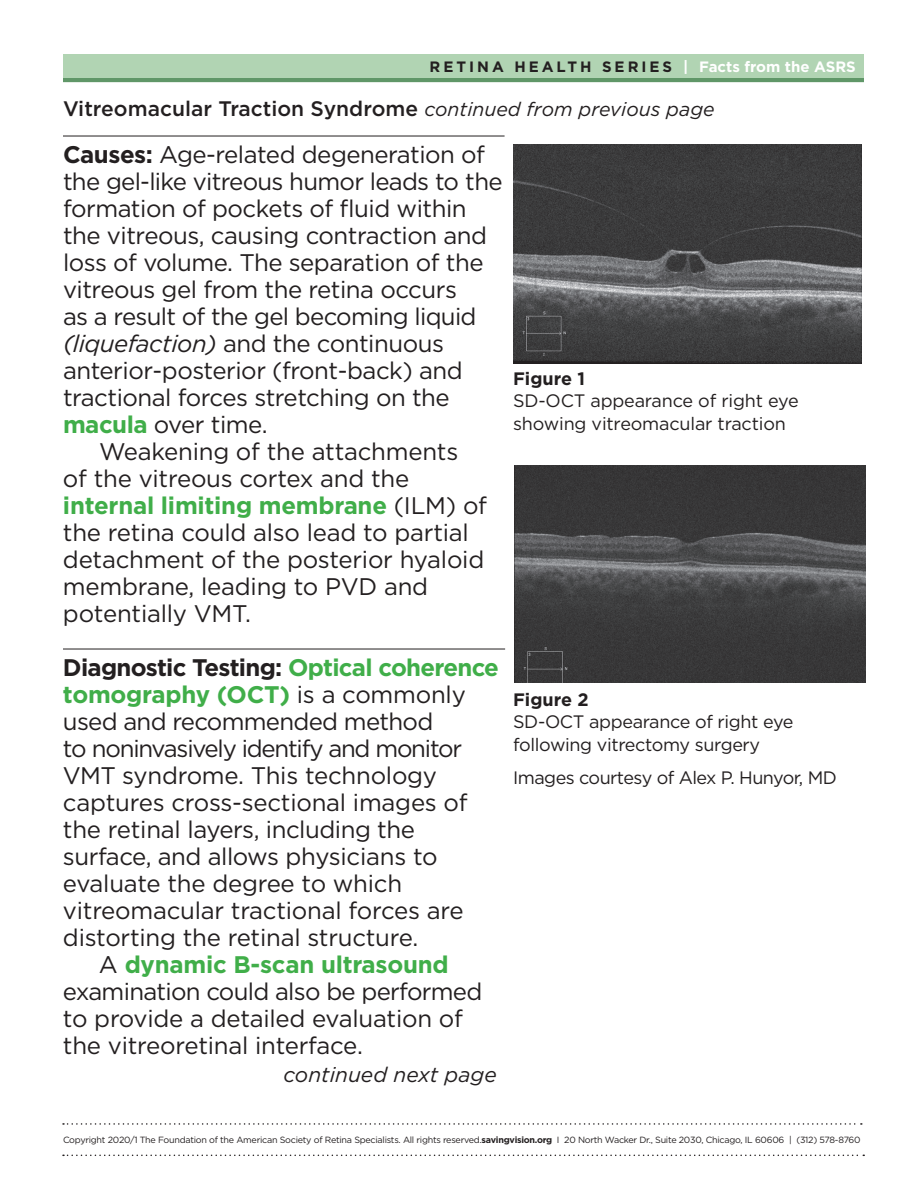
<style>
.page{position:relative;width:918px;height:1188px;background:#fff}
.page>*{position:absolute;margin:0;border:0;box-sizing:border-box;transform-origin:0 0}
.t1{font:24px "Gotham";letter-spacing:-.02em;color:#231f20}
.t2{font:700 24px "Gotham";letter-spacing:-.01em;color:#40ae49}
.t3{font:700 24px "Gotham";letter-spacing:-.03em;color:#231f20}
.t4{font:24px "Gotham";letter-spacing:-.05em;color:#231f20}
.t5{font:500 21px "Gotham";color:#231f20}
.t6{font:italic 21px "Gotham";color:#231f20}
.t7{font:18px/22.5px "Gotham";letter-spacing:-.02em;color:#231f20}
.t8{font:700 18px "Gotham";color:#231f20}
.t9{font:700 15px "Gotham";letter-spacing:.2em;color:#231f20}
.t10{font:9px "Gotham";letter-spacing:-.03em;color:#231f20}
.s1{color:#fff}
.s2{font-weight:400;font-style:italic;font-size:19.5px}
.s3{font-weight:700}
.s4{font-style:italic}
.s5{font-weight:700;color:#40ae49}
.s6{font-weight:400;color:#231f20}
.s7{color:#40ae49}
</style>
<div class="page">
<hr style="left:63px;top:136px;width:442px;height:1px;background:#231f20">
<hr style="left:63px;top:649px;width:442px;height:1px;background:#231f20">
<hr style="left:63px;top:78px;width:801px;height:4px;background:#609768">
<div style="left:63px;top:54px;width:801px;height:24px;background:#b1d4b3"></div>
<img style="left:514px;top:466px;width:351px;height:216px">
<img style="left:514px;top:144px;width:348px;height:220px">
<svg style="left:63px;top:1123px;width:799px;height:2px"></svg>
<svg style="left:63px;top:1155px;width:801px;height:1px"></svg>
<p class="t9" style="left:429px;top:57px;width:428px">RETINA HEALTH SERIES <span class="s1">| Factsfrom the ASRS</span></p>
<p class="t5" style="left:63px;top:95px;width:653px">Vitreomacular Traction Syndrome <span class="s2">continued from previous page</span></p>
<p class="t1" style="left:63px;top:139px;width:423px"><span class="s3">Causes:</span> Age-related degeneration of</p>
<p class="t1" style="left:63px;top:166px;width:441px">the gel-like vitreous humor leads to the</p>
<p class="t1" style="left:63px;top:193px;width:405px">formation of pockets of fluid within</p>
<p class="t1" style="left:63px;top:220px;width:426px">the vitreous, causing contraction and</p>
<p class="t1" style="left:63px;top:247px;width:422px">loss of volume. The separation of the</p>
<p class="t1" style="left:63px;top:274px;width:395px">vitreous gel from the retina occurs</p>
<p class="t1" style="left:63px;top:301px;width:415px">as a result of the gel becoming liquid</p>
<p class="t1" style="left:63px;top:328px;width:383px"><span class="s4">(liquefaction)</span> and the continuous</p>
<p class="t1" style="left:63px;top:355px;width:401px">anterior-posterior (front-back) and</p>
<p class="t1" style="left:63px;top:382px;width:388px">tractional forces stretching on the</p>
<p class="t1" style="left:63px;top:409px;width:206px"><span class="s5">macula</span> over time.</p>
<p class="t1" style="left:99px;top:436px;width:361px">Weakening of the attachments</p>
<p class="t1" style="left:63px;top:463px;width:348px">of the vitreous cortex and the</p>
<p class="t2" style="left:63px;top:490px;width:426px">internal limiting membrane <span class="s6">(ILM) of</span></p>
<p class="t1" style="left:63px;top:517px;width:407px">the retina could also lead to partial</p>
<p class="t1" style="left:63px;top:544px;width:423px">detachment of the posterior hyaloid</p>
<p class="t1" style="left:63px;top:571px;width:367px">membrane, leading to PVD and</p>
<p class="t1" style="left:63px;top:598px;width:189px">potentially VMT.</p>
<p class="t3" style="left:63px;top:652px;width:438px">Diagnostic Testing: <span class="s7">Optical coherence</span></p>
<p class="t2" style="left:63px;top:679px;width:404px">tomography (OCT) <span class="s6">is a commonly</span></p>
<p class="t1" style="left:63px;top:706px;width:372px">used and recommended method</p>
<p class="t4" style="left:63px;top:733px;width:401px">to noninvasively identify and monitor</p>
<p class="t1" style="left:63px;top:760px;width:376px">VMT syndrome. This technology</p>
<p class="t1" style="left:63px;top:787px;width:406px">captures cross-sectional images of</p>
<p class="t1" style="left:63px;top:814px;width:353px">the retinal layers, including the</p>
<p class="t1" style="left:63px;top:841px;width:376px">surface, and allows physicians to</p>
<p class="t1" style="left:63px;top:868px;width:341px">evaluate the degree to which</p>
<p class="t1" style="left:63px;top:895px;width:402px">vitreomacular tractional forces are</p>
<p class="t1" style="left:63px;top:922px;width:357px">distorting the retinal structure.</p>
<p class="t2" style="left:99px;top:949px;width:351px"><span class="s6">A</span> dynamic B-scan ultrasound</p>
<p class="t1" style="left:63px;top:976px;width:421px">examination could also be performed</p>
<p class="t1" style="left:63px;top:1003px;width:402px">to provide a detailed evaluation of</p>
<p class="t1" style="left:63px;top:1030px;width:301px">the vitreoretinal interface.</p>
<p class="t6" style="left:283px;top:1062px;width:215px">continued next page</p>
<p class="t8" style="left:513px;top:367px;width:73px">Figure 1</p>
<p class="t7" style="left:513px;top:389px;width:287px">SD-OCT appearance of right eye showing vitreomacular traction</p>
<p class="t8" style="left:513px;top:687px;width:77px">Figure 2</p>
<p class="t7" style="left:513px;top:710px;width:282px">SD-OCT appearance of right eye following vitrectomy surgery</p>
<p class="t7" style="left:513px;top:766px;width:325px">Images courtesy of Alex P. Hunyor, MD</p>
<p class="t10" style="left:63px;top:1134px;width:799px">Copyright 2020/1 The Foundation of the American Society of Retina Specialists. All rights reserved.<span class="s3">savingvision.org</span> I 20 North Wacker Dr., Suite 2030, Chicago, IL 60606 | (312) 578-8760</p>
</div>
